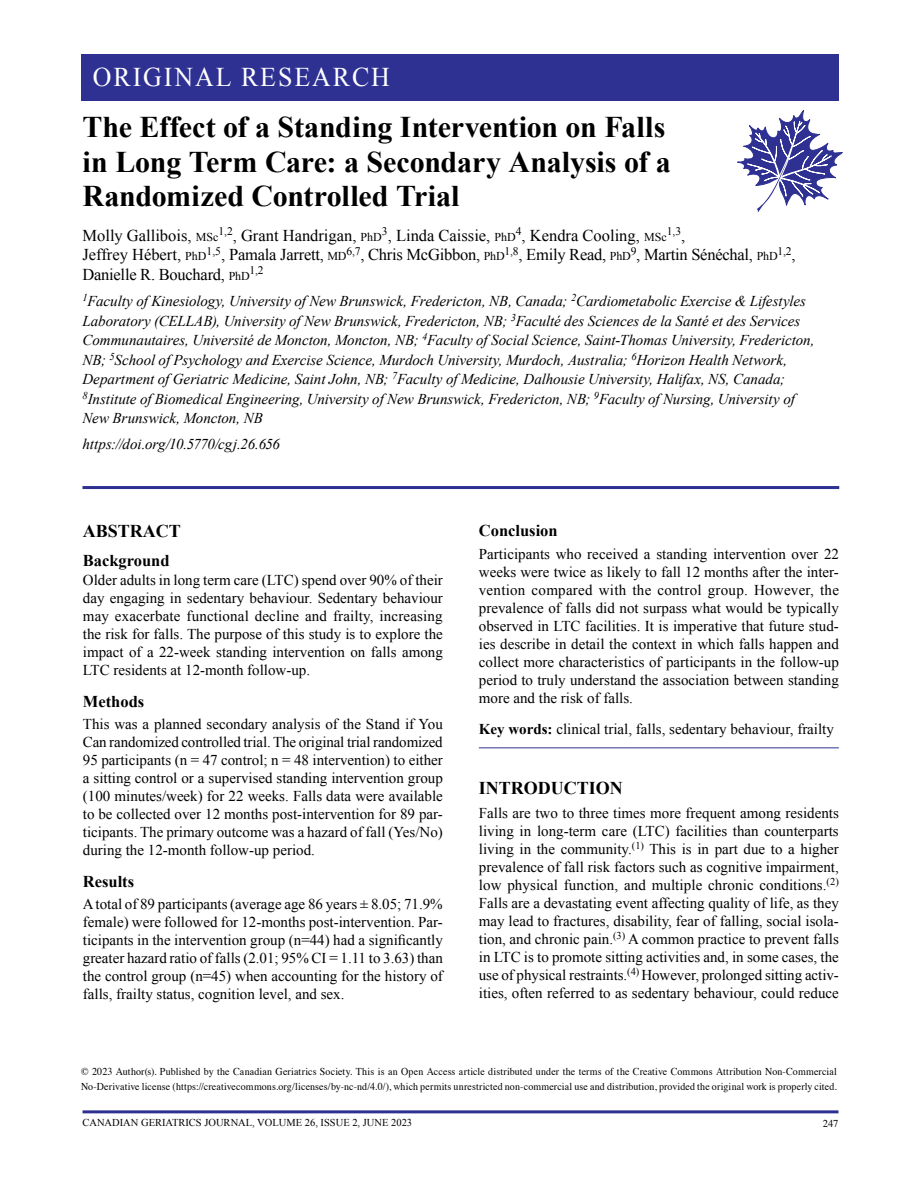
<style>
.page{position:relative;width:918px;height:1188px;background:#fff}
.page>*{position:absolute;margin:0;border:0;box-sizing:border-box;transform-origin:0 0}
.Title{font:700 30px/34.5px "Times New Roman";letter-spacing:-.005em;color:#000}
.t1{font:27px "Times New Roman";letter-spacing:.075em;color:#fff;scale:.96 1}
.HeadingLevel1{font:700 18px "Times New Roman";color:#000}
.Authors{font:16.5px "Times New Roman";letter-spacing:-.015em;color:#000}
.HeadingLevel2{font:700 16.5px "Times New Roman";color:#000}
.BodyText_NoIndent{font:15px/18px "Times New Roman";color:#000;text-align:justify}
.OpenPg_Destinations{font:italic 15px/19.5px "Times New Roman";letter-spacing:-.005em;color:#000}
.KeyWord_RuleBelow{font:15px "Times New Roman";color:#000}
.Authors-2{font:11.55px "Times New Roman";color:#000}
.t2{font:10.5px/15px "Times";letter-spacing:.015em;color:#000;scale:.95 1}
.t3{font:10.5px "Times New Roman";color:#000}
.t4{font:10.5px "Times";letter-spacing:.015em;color:#000}
.s1{font-size:12px}
.s2{font-size:16.5px}
.s3{font-weight:700}
</style>
<div class="page">
<hr style="left:82px;top:1110px;width:756px;height:3px;background:#2e3192">
<div style="left:81px;top:54px;width:757px;height:46px;background:#2e3192"></div>
<hr style="left:479px;top:748px;width:360px;height:1px;background:#2e3192">
<hr style="left:82px;top:486px;width:757px;height:3px;background:#2e3192">
<svg style="left:737px;top:110px;width:106px;height:102px"></svg>
<p class="t1" style="left:93px;top:59px;width:311px">ORIGINAL RESEARCH</p>
<p class="Title" style="left:82px;top:109px;width:590px">The Effect of a Standing Intervention on Falls in Long Term Care: a Secondary Analysis of a<br>Randomized Controlled Trial</p>
<p class="Authors" style="left:82px;top:224px;width:586px">Molly Gallibois, <span class="s1">MSc</span><sup>1,2</sup>, Grant Handrigan, <span class="s1">PhD</span><sup>3</sup>, Linda Caissie, <span class="s1">PhD</span><sup>4</sup>, Kendra Cooling, <span class="s1">MSc</span></p>
<p class="Authors-2" style="left:667px;top:224px;width:20px">1,3<span class="s2">,</span></p>
<p class="Authors" style="left:82px;top:244px;width:697px">Jeffrey Hébert, <span class="s1">PhD</span><sup>1,5</sup>, Pamala Jarrett, <span class="s1">MD</span><sup>6,7</sup>, Chris McGibbon, <span class="s1">PhD</span><sup>1,8</sup>, Emily Read, <span class="s1">PhD</span><sup>9</sup>, Martin Sénéchal, <span class="s1">PhD</span></p>
<p class="Authors-2" style="left:778px;top:243px;width:20px">1,2<span class="s2">,</span></p>
<p class="Authors" style="left:82px;top:263px;width:169px">Danielle R. Bouchard, <span class="s1">PhD</span></p>
<p class="Authors-2" style="left:250px;top:263px;width:16px">1,2</p>
<p class="OpenPg_Destinations" style="left:82px;top:291px;width:734px"><sup>1</sup>Faculty of Kinesiology, University of New Brunswick, Fredericton, NB, Canada; <sup>2</sup>Cardiometabolic Exercise &amp; Lifestyles Laboratory (CELLAB), University of New Brunswick, Fredericton, NB; <sup>3</sup>Faculté des Sciences de la Santé et des Services Communautaires, Université de Moncton, Moncton, NB; <sup>4</sup>Faculty of Social Science, Saint-Thomas University, Fredericton, NB; <sup>5</sup>School of Psychology and Exercise Science, Murdoch University, Murdoch, Australia; <sup>6</sup>Horizon Health Network, Department of Geriatric Medicine, Saint John, NB; <sup>7</sup>Faculty of Medicine, Dalhousie University, Halifax, NS, Canada; <sup>8</sup>Institute of Biomedical Engineering, University of New Brunswick, Fredericton, NB; <sup>9</sup>Faculty of Nursing, University of New Brunswick, Moncton, NB</p>
<p class="OpenPg_Destinations" style="left:82px;top:434px;width:199px">https://doi.org/10.5770/cgj.26.656</p>
<p class="HeadingLevel1" style="left:83px;top:519px;width:100px">ABSTRACT</p>
<p class="HeadingLevel2" style="left:83px;top:549px;width:88px">Background</p>
<p class="BodyText_NoIndent" style="left:83px;top:571px;width:362px">Older adults in long term care (LTC) spend over 90% of their day engaging in sedentary behaviour. Sedentary behaviour may exacerbate functional decline and frailty, increasing the risk for falls. The purpose of this study is to explore the impact of a 22-week standing intervention on falls among LTC residents at 12-month follow-up.</p>
<p class="HeadingLevel2" style="left:83px;top:690px;width:63px">Methods</p>
<p class="BodyText_NoIndent" style="left:83px;top:715px;width:362px">This was a planned secondary analysis of the Stand if You Can randomized controlled trial. The original trial randomized 95 participants (n = 47 control; n = 48 intervention) to either a sitting control or a supervised standing intervention group (100 minutes/week) for 22 weeks. Falls data were available to be collected over 12 months post-intervention for 89 par&shy;ticipants. The primary outcome was a hazard of fall (Yes/No) during the 12-month follow-up period.</p>
<p class="HeadingLevel2" style="left:83px;top:870px;width:53px">Results</p>
<p class="BodyText_NoIndent" style="left:83px;top:895px;width:362px">A total of 89 participants (average age 86 years ± 8.05; 71.9% female) were followed for 12-months post-intervention. Par&shy;ticipants in the intervention group (n=44) had a significantly greater hazard ratio of falls (2.01; 95% CI = 1.11 to 3.63) than the control group (n=45) when accounting for the history of falls, frailty status, cognition level, and sex.</p>
<p class="HeadingLevel2" style="left:479px;top:519px;width:80px">Conclusion</p>
<p class="BodyText_NoIndent" style="left:479px;top:544px;width:362px">Participants who received a standing intervention over 22 weeks were twice as likely to fall 12 months after the inter&shy;vention compared with the control group. However, the prevalence of falls did not surpass what would be typically observed in LTC facilities. It is imperative that future stud&shy;ies describe in detail the context in which falls happen and collect more characteristics of participants in the follow-up period to truly understand the association between standing more and the risk of falls.</p>
<p class="KeyWord_RuleBelow" style="left:479px;top:719px;width:357px"><span class="s3">Key words:</span> clinical trial, falls, sedentary behaviour, frailty</p>
<p class="HeadingLevel1" style="left:479px;top:776px;width:145px">INTRODUCTION</p>
<p class="BodyText_NoIndent" style="left:479px;top:804px;width:362px">Falls are two to three times more frequent among residents living in long-term care (LTC) facilities than counterparts living in the community.<sup>(1)</sup> This is in part due to a higher prevalence of fall risk factors such as cognitive impairment, low physical function, and multiple chronic conditions.<sup>(2)<br></sup>Falls are a devastating event affecting quality of life, as they may lead to fractures, disability, fear of falling, social isola&shy;tion, and chronic pain.<sup>(3)</sup> A common practice to prevent falls in LTC is to promote sitting activities and, in some cases, the use of physical restraints.<sup>(4)</sup> However, prolonged sitting activ&shy;ities, often referred to as sedentary behaviour, could reduce</p>
<p class="t2" style="left:81px;top:1063px;width:797px">© 2023 Author(s). Published by the Canadian Geriatrics Society. This is an Open Access article distributed under the terms of the Creative Commons Attribution Non-Commercial<br>No-Derivative license (https://creativecommons.org/licenses/by-nc-nd/4.0/), which permits unrestricted non-commercial use and distribution, provided the original work is properly cited.</p>
<p class="t3" style="left:82px;top:1116px;width:331px">CANADIAN GERIATRICS JOURNAL, VOLUME 26, ISSUE 2, JUNE 2023</p>
<p class="t4" style="left:823px;top:1114px;width:17px">247</p>
</div>
